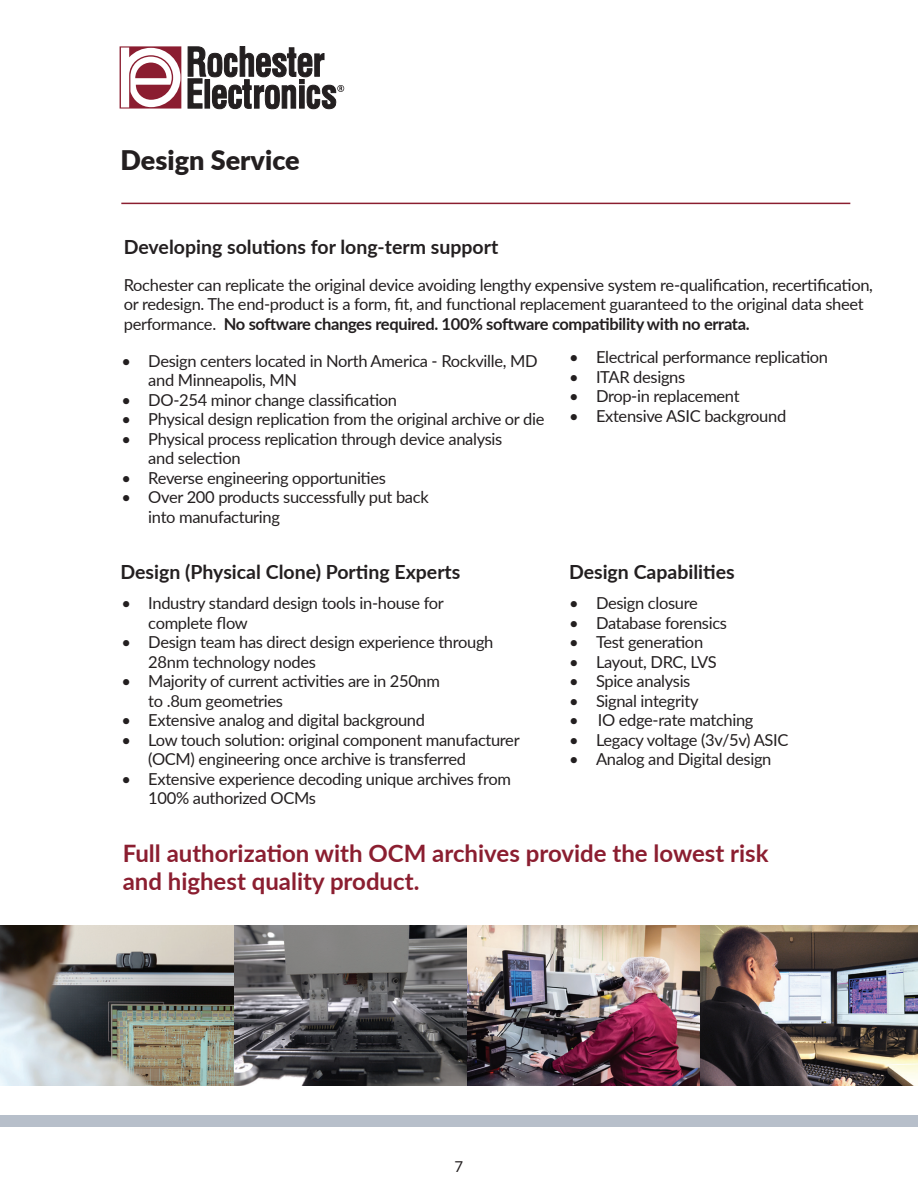
<style>
.page{position:relative;width:918px;height:1188px;background:#fff}
.page>*{position:absolute;margin:0;border:0;box-sizing:border-box;transform-origin:0 0}
.t1{font:900 27px "Lato";color:#231f20}
.t2{font:700 24px/28.8px "Lato";color:#8b1e30}
.t3{font:700 19.5px "Lato";color:#231f20}
.t4{font:16.5px/19.5px "Lato";letter-spacing:-.02em;color:#231f20}
.t5{font:15px "Lato";color:#231f20}
.s1{font-weight:700}
</style>
<div class="page">
<svg style="left:120px;top:46px;width:61px;height:63px"></svg>
<svg style="left:187px;top:46px;width:157px;height:64px"></svg>
<img style="left:0;top:926px;width:918px;height:159px">
<hr style="left:121px;top:203px;width:729px;height:1px;background:#8b1e30">
<div style="left:0;top:1115px;width:918px;height:11px;background:#b7bfca"></div>
<h1 class="t1" style="left:121px;top:140px;width:181px">Design Service</h1>
<p class="t3" style="left:124px;top:232px;width:376px">Developing solutions for long-term support</p>
<p class="t4" style="left:124px;top:274px;width:751px">Rochester can replicate the original device avoiding lengthy expensive system re-qualification, recertification, or redesign. The end-product is a form, fit, and functional replacement guaranteed to the original data sheet performance. <span class="s1">No software changes required. 100% software compatibility with no errata.</span></p>
<p class="t4" style="left:148px;top:350px;width:391px;text-indent:-27px">• Design centers located in North America - Rockville, MD and Minneapolis, MN</p>
<p class="t4" style="left:121px;top:389px;width:277px">• DO-254 minor change classification</p>
<p class="t4" style="left:121px;top:409px;width:425px">• Physical design replication from the original archive or die</p>
<p class="t4" style="left:148px;top:428px;width:355px;text-indent:-27px">• Physical process replication through device analysis and selection</p>
<p class="t4" style="left:121px;top:467px;width:266px">• Reverse engineering opportunities</p>
<p class="t4" style="left:148px;top:487px;width:282px;text-indent:-27px">• Over 200 products successfully put back into manufacturing</p>
<p class="t3" style="left:121px;top:558px;width:341px">Design (Physical Clone) Porting Experts</p>
<p class="t4" style="left:148px;top:593px;width:297px;text-indent:-27px">• Industry standard design tools in-house for complete flow</p>
<p class="t4" style="left:148px;top:632px;width:347px;text-indent:-27px">• Design team has direct design experience through<br>28nm technology nodes</p>
<p class="t4" style="left:148px;top:671px;width:293px;text-indent:-27px">• Majority of current activities are in 250nm to .8um geometries</p>
<p class="t4" style="left:121px;top:710px;width:305px">• Extensive analog and digital background</p>
<p class="t4" style="left:148px;top:729px;width:373px;text-indent:-27px">• Low touch solution: original component manufacturer (OCM) engineering once archive is transferred</p>
<p class="t4" style="left:148px;top:768px;width:364px;text-indent:-27px">• Extensive experience decoding unique archives from<br>100% authorized OCMs</p>
<p class="t4" style="left:569px;top:347px;width:261px">• Electrical performance replication</p>
<p class="t4" style="left:569px;top:366px;width:118px">• ITAR designs</p>
<p class="t4" style="left:569px;top:386px;width:172px">• Drop-in replacement</p>
<p class="t4" style="left:569px;top:405px;width:219px">• Extensive ASIC background</p>
<p class="t3" style="left:569px;top:558px;width:167px">Design Capabilities</p>
<p class="t4" style="left:569px;top:593px;width:130px">• Design closure</p>
<p class="t4" style="left:569px;top:612px;width:160px">• Database forensics</p>
<p class="t4" style="left:569px;top:632px;width:136px">• Test generation</p>
<p class="t4" style="left:569px;top:651px;width:149px">• Layout, DRC, LVS</p>
<p class="t4" style="left:569px;top:671px;width:123px">• Spice analysis</p>
<p class="t4" style="left:569px;top:690px;width:131px">• Signal integrity</p>
<p class="t4" style="left:569px;top:710px;width:186px">• IO edge-rate matching</p>
<p class="t4" style="left:569px;top:729px;width:221px">• Legacy voltage (3v/5v) ASIC</p>
<p class="t4" style="left:569px;top:749px;width:204px">• Analog and Digital design</p>
<h2 class="t2" style="left:123px;top:837px;width:648px">Full authorization with OCM archives provide the lowest risk and highest quality product.</h2>
<p class="t5" style="left:455px;top:1156px;width:10px">7</p>
</div>
